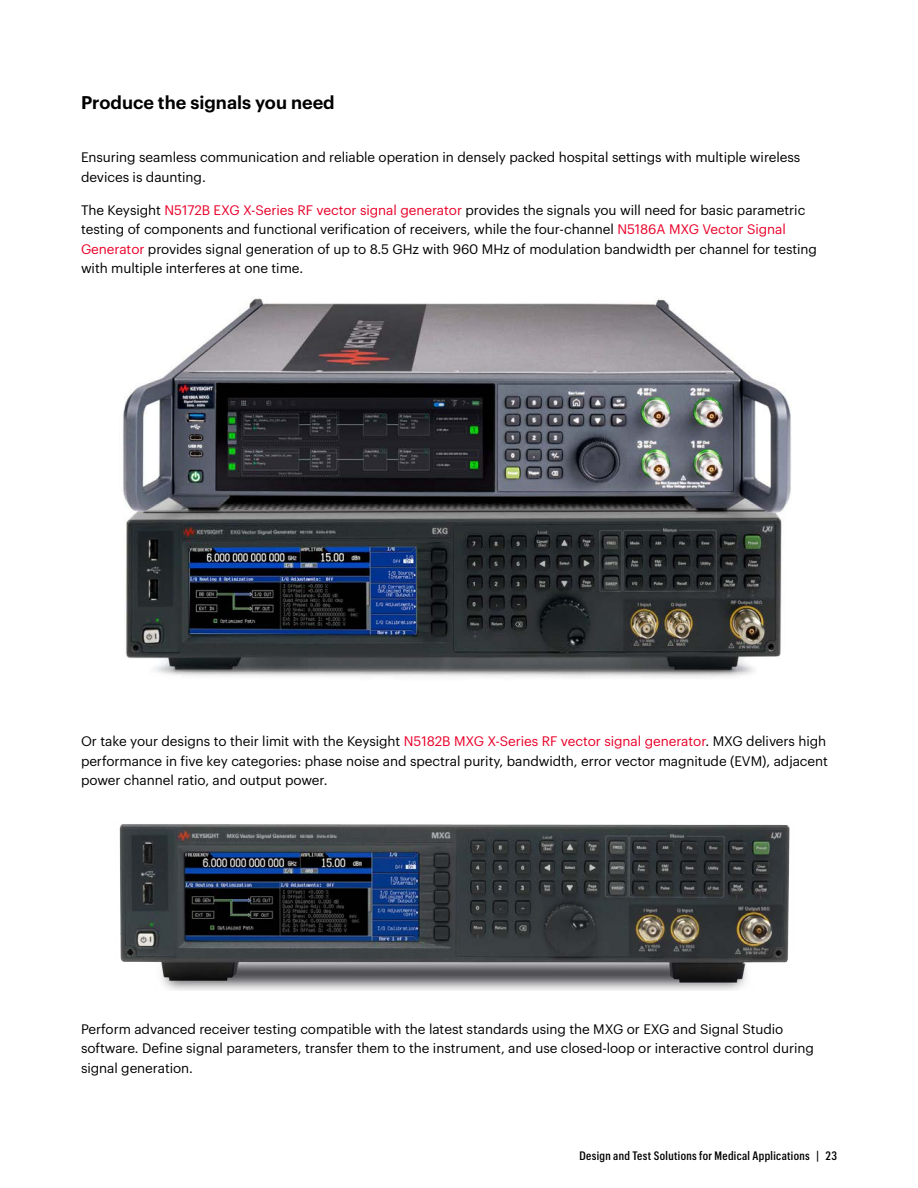
<style>
.page{position:relative;width:918px;height:1188px;background:#fff}
.page>*{position:absolute;margin:0;border:0;box-sizing:border-box;transform-origin:0 0}
.t1{font:600 18px "Graphik LC";color:#000}
.t2{font:13.5px/19.5px "Graphik LC";letter-spacing:-.005em;color:#000}
.t3{font:500 12px "Graphik Cond";letter-spacing:.03em;color:#000}
.s1{color:#e90029}
</style>
<div class="page">
<img style="left:119px;top:824px;width:671px;height:167px">
<img style="left:123px;top:298px;width:668px;height:380px">
<h1 class="t1" style="left:81px;top:89px;width:255px">Produce the signals you need</h1>
<p class="t2" style="left:81px;top:147px;width:721px">Ensuring seamless communication and reliable operation in densely packed hospital settings with multiple wireless devices is daunting.</p>
<p class="t2" style="left:81px;top:199px;width:738px">The Keysight <span class="s1">N5172B EXG X-Series RF vector signal generator</span> provides the signals you will need for basic parametric testing of components and functional verification of receivers, while the four-channel <span class="s1">N5186A MXG Vector Signal Generator</span> provides signal generation of up to 8.5 GHz with 960 MHz of modulation bandwidth per channel for testing with multiple interferes at one time.</p>
<p class="t2" style="left:81px;top:730px;width:749px">Or take your designs to their limit with the Keysight <span class="s1">N5182B MXG X-Series RF vector signal generator</span>. MXG delivers high performance in five key categories: phase noise and spectral purity, bandwidth, error vector magnitude (EVM), adjacent power channel ratio, and output power.</p>
<p class="t2" style="left:81px;top:1018px;width:734px">Perform advanced receiver testing compatible with the latest standards using the MXG or EXG and Signal Studio software. Define signal parameters, transfer them to the instrument, and use closed-loop or interactive control during signal generation.</p>
<p class="t3" style="left:579px;top:1147px;width:259px">Design and Test Solutions for Medical Applications | 23</p>
</div>
